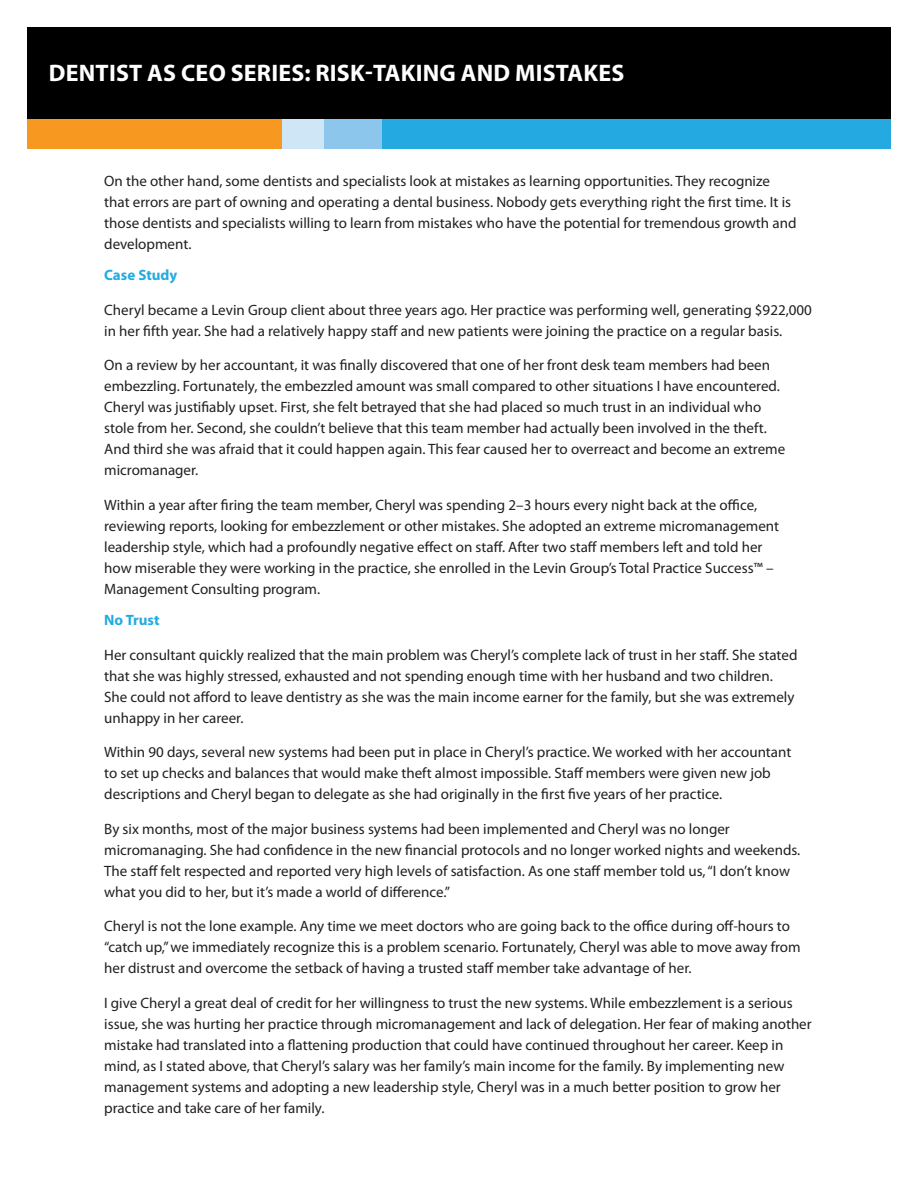
<style>
.page{position:relative;width:918px;height:1188px;background:#fff}
.page>*{position:absolute;margin:0;border:0;box-sizing:border-box;transform-origin:0 0}
.t1{font:700 24px "Myriad Pro";letter-spacing:.01em;color:#fff}
.t2{font:15px/21px "Myriad Pro";color:#231f20}
.t3{font:700 15px "Myriad Pro";color:#24aae1}
</style>
<div class="page">
<div style="left:380px;top:118px;width:511px;height:30px;background:#24aae1"></div>
<div style="left:323px;top:118px;width:59px;height:30px;background:#8cc6ec"></div>
<div style="left:27px;top:118px;width:258px;height:30px;background:#f79820"></div>
<div style="left:283px;top:118px;width:41px;height:30px;background:#cfe6f6"></div>
<div style="left:27px;top:27px;width:864px;height:91px;background:#000"></div>
<p class="t1" style="left:49px;top:59px;width:577px">DENTIST AS CEO SERIES: RISK-TAKING AND MISTAKES</p>
<p class="t2" style="left:104px;top:170px;width:694px">On the other hand, some dentists and specialists look at mistakes as learning opportunities. They recognize that errors are part of owning and operating a dental business. Nobody gets everything right the first time. It is those dentists and specialists willing to learn from mistakes who have the potential for tremendous growth and development.</p>
<p class="t3" style="left:104px;top:267px;width:75px">Case Study</p>
<p class="t2" style="left:104px;top:299px;width:709px">Cheryl became a Levin Group client about three years ago. Her practice was performing well, generating $922,000 in her fifth year. She had a relatively happy staff and new patients were joining the practice on a regular basis.</p>
<p class="t2" style="left:104px;top:355px;width:683px">On a review by her accountant, it was finally discovered that one of her front desk team members had been embezzling. Fortunately, the embezzled amount was small compared to other situations I have encountered.<br>Cheryl was justifiably upset. First, she felt betrayed that she had placed so much trust in an individual who stole from her. Second, she couldn’t believe that this team member had actually been involved in the theft.<br>And third she was afraid that it could happen again. This fear caused her to overreact and become an extreme micromanager.</p>
<p class="t2" style="left:104px;top:494px;width:677px">Within a year after firing the team member, Cheryl was spending 2–3 hours every night back at the office, reviewing reports, looking for embezzlement or other mistakes. She adopted an extreme micromanagement leadership style, which had a profoundly negative effect on staff. After two staff members left and told her how miserable they were working in the practice, she enrolled in the Levin Group’s Total Practice Success™ – Management Consulting program.</p>
<p class="t3" style="left:104px;top:612px;width:57px">No Trust</p>
<p class="t2" style="left:104px;top:644px;width:695px">Her consultant quickly realized that the main problem was Cheryl’s complete lack of trust in her staff. She stated that she was highly stressed, exhausted and not spending enough time with her husband and two children.<br>She could not afford to leave dentistry as she was the main income earner for the family, but she was extremely unhappy in her career.</p>
<p class="t2" style="left:104px;top:742px;width:689px">Within 90 days, several new systems had been put in place in Cheryl’s practice. We worked with her accountant to set up checks and balances that would make theft almost impossible. Staff members were given new job descriptions and Cheryl began to delegate as she had originally in the first five years of her practice.</p>
<p class="t2" style="left:104px;top:818px;width:698px">By six months, most of the major business systems had been implemented and Cheryl was no longer micromanaging. She had confidence in the new financial protocols and no longer worked nights and weekends.<br>The staff felt respected and reported very high levels of satisfaction. As one staff member told us, “I don’t know what you did to her, but it’s made a world of difference.”</p>
<p class="t2" style="left:104px;top:916px;width:698px">Cheryl is not the lone example. Any time we meet doctors who are going back to the office during off-hours to “catch up,” we immediately recognize this is a problem scenario. Fortunately, Cheryl was able to move away from her distrust and overcome the setback of having a trusted staff member take advantage of her.</p>
<p class="t2" style="left:104px;top:992px;width:709px">I give Cheryl a great deal of credit for her willingness to trust the new systems. While embezzlement is a serious issue, she was hurting her practice through micromanagement and lack of delegation. Her fear of making another mistake had translated into a flattening production that could have continued throughout her career. Keep in mind, as I stated above, that Cheryl’s salary was her family’s main income for the family. By implementing new management systems and adopting a new leadership style, Cheryl was in a much better position to grow her practice and take care of her family.</p>
</div>
